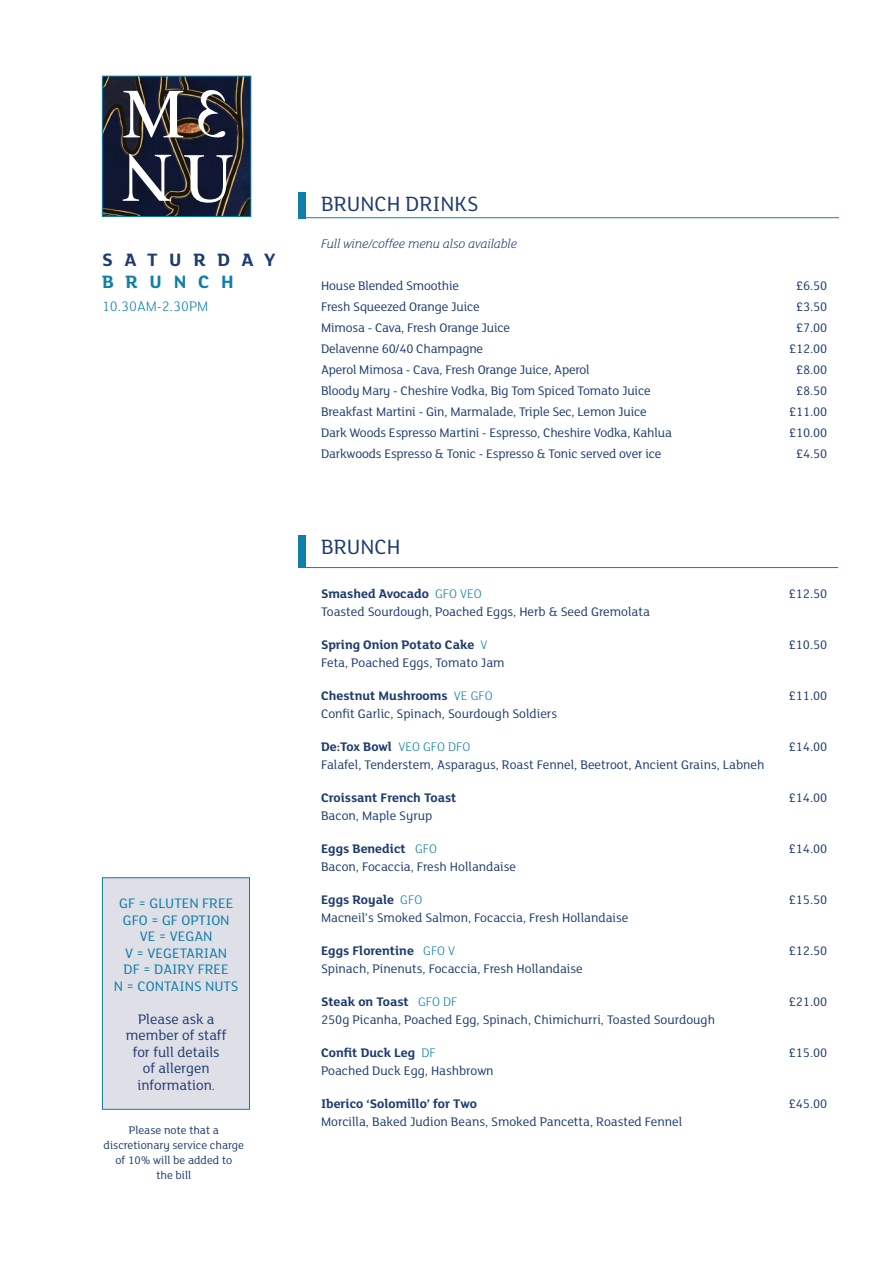
<style>
.page{position:relative;width:893px;height:1263px;background:#fff}
.page>*{position:absolute;margin:0;border:0;box-sizing:border-box;transform-origin:0 0}
.t1{font:70.2px/64.3px "Times";color:#fff}
.t2{font:22.5px "FS Lola";color:#1e3b6f}
.t3{font:700 19.5px "FS Lola";letter-spacing:.6em;color:#1e3b6f}
.t4{font:700 19.5px "FS Lola";letter-spacing:.6em;color:#0f7ea9}
.t5{font:15px "FS Lola";color:#0f7ea9}
.t6{font:15px/16.5px "FS Lola";color:#1e3b6f;text-align:center}
.t7{font:300 15px "FS Lola";color:#0e7daa}
.t8{font:13.5px "FS Lola";color:#1e3b6f}
.t9{font:700 13.5px "FS Lola";color:#1e3b6f}
.t10{font:italic 300 13.5px "FS Lola";letter-spacing:-.01em;color:#1e3b6f}
.t11{font:12px/15px "FS Lola";color:#1e3b6f;text-align:center}
.s1{font-size:13.5px}
.s2{font-weight:300;color:#0f7ea9}
</style>
<div class="page">
<hr style="left:303px;top:217px;width:536px;height:1px;background:#0f7ea9">
<div style="left:299px;top:192px;width:7px;height:26px;background:#0f7ea9"></div>
<hr style="left:302px;top:567px;width:536px;height:1px;background:#0f7ea9">
<div style="left:299px;top:536px;width:7px;height:32px;background:#0f7ea9"></div>
<div style="left:102px;top:877px;width:148px;height:233px;background:#dfdfe8;border:1px solid #0f7ea9"></div>
<img style="left:104px;top:78px;width:145px;height:137px">
<div style="left:102px;top:76px;width:149px;height:141px;border:1px solid #0f7ea9"></div>
<svg style="left:123px;top:154px;width:48px;height:47px"></svg>
<svg style="left:198px;top:90px;width:27px;height:47px"></svg>
<h1 class="t1" style="left:183px;top:76px;width:52px;text-indent:-61px">M<br>U</h1>
<p class="t3" style="left:102px;top:246px;width:175px">SATURDAY</p>
<p class="t4" style="left:102px;top:268px;width:133px">BRUNCH</p>
<p class="t7" style="left:102px;top:296px;width:108px">10.30AM-2.30PM</p>
<p class="t5" style="left:119px;top:893px;width:116px">GF = GLUTEN FREE</p>
<p class="t5" style="left:123px;top:910px;width:108px">GFO = GF OPTION</p>
<p class="t5" style="left:140px;top:926px;width:74px">VE = VEGAN</p>
<p class="t5" style="left:125px;top:943px;width:104px">V = VEGETARIAN</p>
<p class="t5" style="left:124px;top:959px;width:107px">DF = DAIRY FREE</p>
<p class="t5" style="left:114px;top:976px;width:126px">N = CONTAINS NUTS</p>
<p class="t6" style="left:138px;top:1010px;width:78px">Please ask a</p>
<p class="t6" style="left:126px;top:1026px;width:102px">member of staff for full details</p>
<p class="t6" style="left:143px;top:1059px;width:68px">of allergen</p>
<p class="t6" style="left:137px;top:1076px;width:79px">information<span class="s1">.</span></p>
<p class="t11" style="left:129px;top:1122px;width:92px">Please note that a</p>
<p class="t11" style="left:104px;top:1137px;width:142px">discretionary service charge of 10% will be added to</p>
<p class="t11" style="left:156px;top:1167px;width:36px">the bill</p>
<p class="t2" style="left:321px;top:189px;width:159px">BRUNCH DRINKS</p>
<p class="t10" style="left:321px;top:235px;width:198px">Full wine/coffee menu also available</p>
<p class="t8" style="left:321px;top:277px;width:140px">House Blended Smoothie</p>
<p class="t8" style="left:796px;top:277px;width:33px">£6.50</p>
<p class="t8" style="left:321px;top:298px;width:160px">Fresh Squeezed Orange Juice</p>
<p class="t8" style="left:796px;top:298px;width:33px">£3.50</p>
<p class="t8" style="left:321px;top:319px;width:191px">Mimosa - Cava, Fresh Orange Juice</p>
<p class="t8" style="left:796px;top:319px;width:33px">£7.00</p>
<p class="t8" style="left:321px;top:340px;width:164px">Delavenne 60/40 Champagne</p>
<p class="t8" style="left:789px;top:340px;width:40px">£12.00</p>
<p class="t8" style="left:321px;top:361px;width:270px">Aperol Mimosa - Cava, Fresh Orange Juice, Aperol</p>
<p class="t8" style="left:796px;top:361px;width:33px">£8.00</p>
<p class="t8" style="left:321px;top:382px;width:331px">Bloody Mary - Cheshire Vodka, Big Tom Spiced Tomato Juice</p>
<p class="t8" style="left:796px;top:382px;width:33px">£8.50</p>
<p class="t8" style="left:321px;top:403px;width:327px">Breakfast Martini - Gin, Marmalade, Triple Sec, Lemon Juice</p>
<p class="t8" style="left:789px;top:403px;width:40px">£11.00</p>
<p class="t8" style="left:321px;top:424px;width:352px">Dark Woods Espresso Martini - Espresso, Cheshire Vodka, Kahlua</p>
<p class="t8" style="left:789px;top:424px;width:40px">£10.00</p>
<p class="t8" style="left:321px;top:445px;width:342px">Darkwoods Espresso &amp; Tonic - Espresso &amp; Tonic served over ice</p>
<p class="t8" style="left:796px;top:445px;width:33px">£4.50</p>
<p class="t2" style="left:321px;top:532px;width:81px">BRUNCH</p>
<p class="t9" style="left:321px;top:584px;width:162px">Smashed Avocado <span class="s2">GFO VEO</span></p>
<p class="t8" style="left:789px;top:585px;width:40px">£12.50</p>
<p class="t8" style="left:321px;top:603px;width:330px">Toasted Sourdough, Poached Eggs, Herb &amp; Seed Gremolata</p>
<p class="t9" style="left:321px;top:635px;width:168px">Spring Onion Potato Cake <span class="s2">V</span></p>
<p class="t8" style="left:789px;top:636px;width:40px">£10.50</p>
<p class="t8" style="left:321px;top:654px;width:185px">Feta, Poached Eggs, Tomato Jam</p>
<p class="t9" style="left:321px;top:686px;width:173px">Chestnut Mushrooms <span class="s2">VE GFO</span></p>
<p class="t8" style="left:789px;top:687px;width:40px">£11.00</p>
<p class="t8" style="left:321px;top:705px;width:238px">Confit Garlic, Spinach, Sourdough Soldiers</p>
<p class="t9" style="left:321px;top:737px;width:151px">De:Tox Bowl <span class="s2">VEO GFO DFO</span></p>
<p class="t8" style="left:789px;top:738px;width:40px">£14.00</p>
<p class="t8" style="left:321px;top:756px;width:445px">Falafel, Tenderstem, Asparagus, Roast Fennel, Beetroot, Ancient Grains, Labneh</p>
<p class="t9" style="left:321px;top:788px;width:137px">Croissant French Toast</p>
<p class="t8" style="left:789px;top:789px;width:40px">£14.00</p>
<p class="t8" style="left:321px;top:807px;width:113px">Bacon, Maple Syrup</p>
<p class="t9" style="left:321px;top:839px;width:117px">Eggs Benedict <span class="s2">GFO</span></p>
<p class="t8" style="left:789px;top:840px;width:40px">£14.00</p>
<p class="t8" style="left:321px;top:858px;width:197px">Bacon, Focaccia, Fresh Hollandaise</p>
<p class="t9" style="left:321px;top:890px;width:103px">Eggs Royale <span class="s2">GFO</span></p>
<p class="t8" style="left:789px;top:891px;width:40px">£15.50</p>
<p class="t8" style="left:321px;top:909px;width:309px">Macneil’s Smoked Salmon, Focaccia, Fresh Hollandaise</p>
<p class="t9" style="left:321px;top:941px;width:136px">Eggs Florentine <span class="s2">GFO V</span></p>
<p class="t8" style="left:789px;top:942px;width:40px">£12.50</p>
<p class="t8" style="left:321px;top:960px;width:263px">Spinach, Pinenuts, Focaccia, Fresh Hollandaise</p>
<p class="t9" style="left:321px;top:992px;width:138px">Steak on Toast <span class="s2">GFO DF</span></p>
<p class="t8" style="left:789px;top:993px;width:40px">£21.00</p>
<p class="t8" style="left:321px;top:1011px;width:395px">250g Picanha, Poached Egg, Spinach, Chimichurri, Toasted Sourdough</p>
<p class="t9" style="left:321px;top:1043px;width:116px">Confit Duck Leg <span class="s2">DF</span></p>
<p class="t8" style="left:789px;top:1044px;width:40px">£15.00</p>
<p class="t8" style="left:321px;top:1062px;width:174px">Poached Duck Egg, Hashbrown</p>
<p class="t9" style="left:321px;top:1094px;width:157px">Iberico ‘Solomillo’ for Two</p>
<p class="t8" style="left:789px;top:1095px;width:40px">£45.00</p>
<p class="t8" style="left:321px;top:1113px;width:363px">Morcilla, Baked Judion Beans, Smoked Pancetta, Roasted Fennel</p>
</div>
